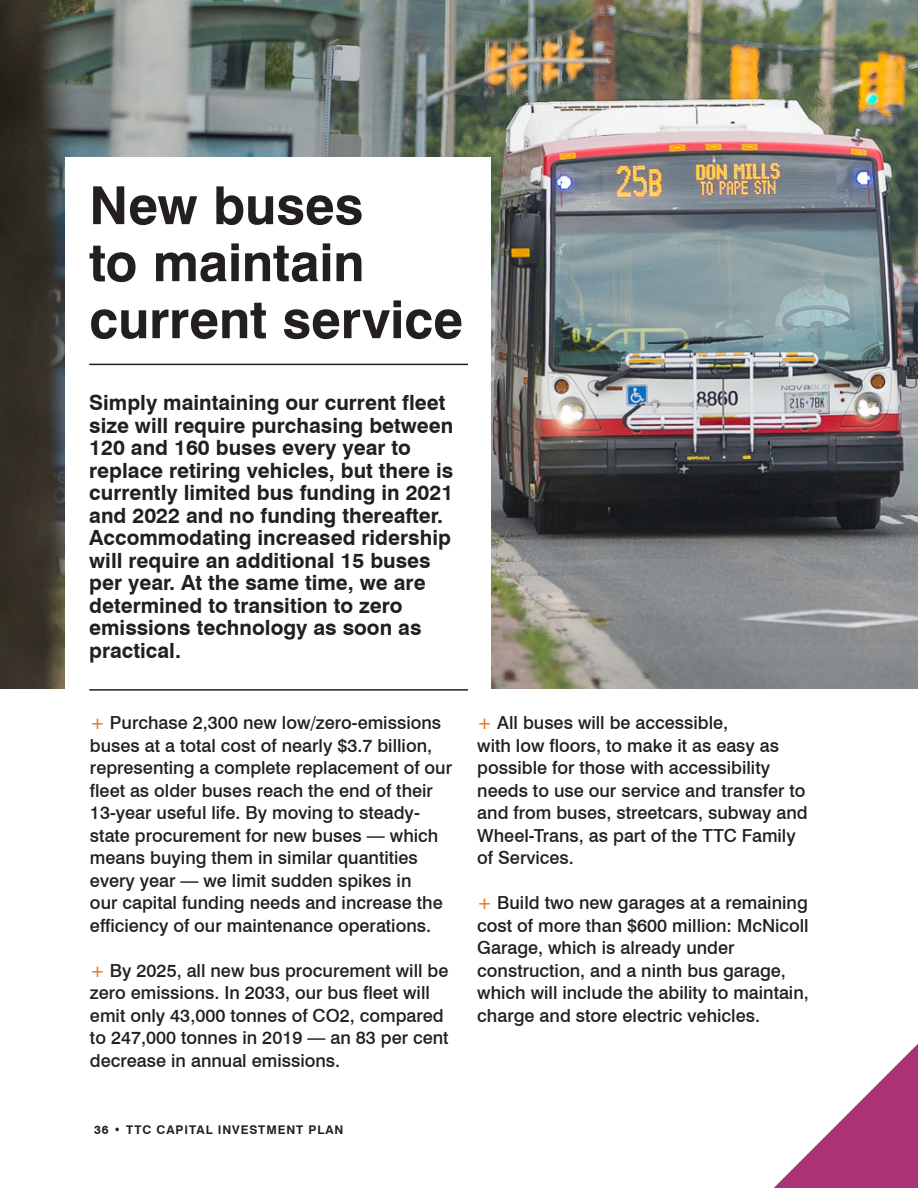
<style>
.page{position:relative;width:918px;height:1188px;background:#fff}
.page>*{position:absolute;margin:0;border:0;box-sizing:border-box;transform-origin:0 0}
.t1{font:700 52.5px/57px "Swiss 721 BT";color:#231f20}
.t2{font:700 21px/22.5px "Swiss 721 BT";color:#231f20}
.t3{font:500 18px/22.5px "Swiss 721 BT";color:#231f20}
.t4{font:700 12px "Swiss 721 BT";letter-spacing:.075em;color:#231f20}
.s1{color:#e77824}
</style>
<div class="page">
<svg style="left:774px;top:1044px;width:144px;height:144px"></svg>
<img style="left:0;top:0;width:918px;height:688px">
<div style="left:65px;top:158px;width:425px;height:548px;background:#fff"></div>
<hr style="left:89px;top:364px;width:379px;height:1px;background:#231f20">
<hr style="left:89px;top:689px;width:379px;height:2px;background:#231f20">
<h1 class="t1" style="left:89px;top:177px;width:375px">New buses<br>to maintain current service</h1>
<p class="t2" style="left:89px;top:391px;width:366px">Simply maintaining our current fleet size will require purchasing between 120 and 160 buses every year to replace retiring vehicles, but there is currently limited bus funding in 2021 and 2022 and no funding thereafter.<br>Accommodating increased ridership will require an additional 15 buses per year. At the same time, we are determined to transition to zero emissions technology as soon as practical.</p>
<p class="t3" style="left:90px;top:711px;width:353px"><span class="s1">+</span> Purchase 2,300 new low/zero-emissions</p>
<p class="t3" style="left:90px;top:734px;width:364px">buses at a total cost of nearly $3.7 billion, representing a complete replacement of our fleet as older buses reach the end of their 13-year useful life. By moving to steady&shy;state procurement for new buses — which means buying them in similar quantities every year — we limit sudden spikes in<br>our capital funding needs and increase the efficiency of our maintenance operations.</p>
<p class="t3" style="left:90px;top:959px;width:360px"><span class="s1">+</span> By 2025, all new bus procurement will be</p>
<p class="t3" style="left:90px;top:981px;width:360px">zero emissions. In 2033, our bus fleet will emit only 43,000 tonnes of CO2, compared to 247,000 tonnes in 2019 — an 83 per cent decrease in annual emissions.</p>
<p class="t3" style="left:477px;top:711px;width:252px"><span class="s1">+</span> All buses will be accessible,</p>
<p class="t3" style="left:477px;top:734px;width:332px">with low floors, to make it as easy as possible for those with accessibility needs to use our service and transfer to and from buses, streetcars, subway and Wheel-Trans, as part of the TTC Family of Services.</p>
<p class="t3" style="left:477px;top:891px;width:332px"><span class="s1">+</span> Build two new garages at a remaining</p>
<p class="t3" style="left:477px;top:914px;width:333px">cost of more than $600 million: McNicoll Garage, which is already under construction, and a ninth bus garage, which will include the ability to maintain, charge and store electric vehicles.</p>
<p class="t4" style="left:94px;top:1122px;width:251px">36 • TTC CAPITAL INVESTMENT PLAN</p>
</div>
